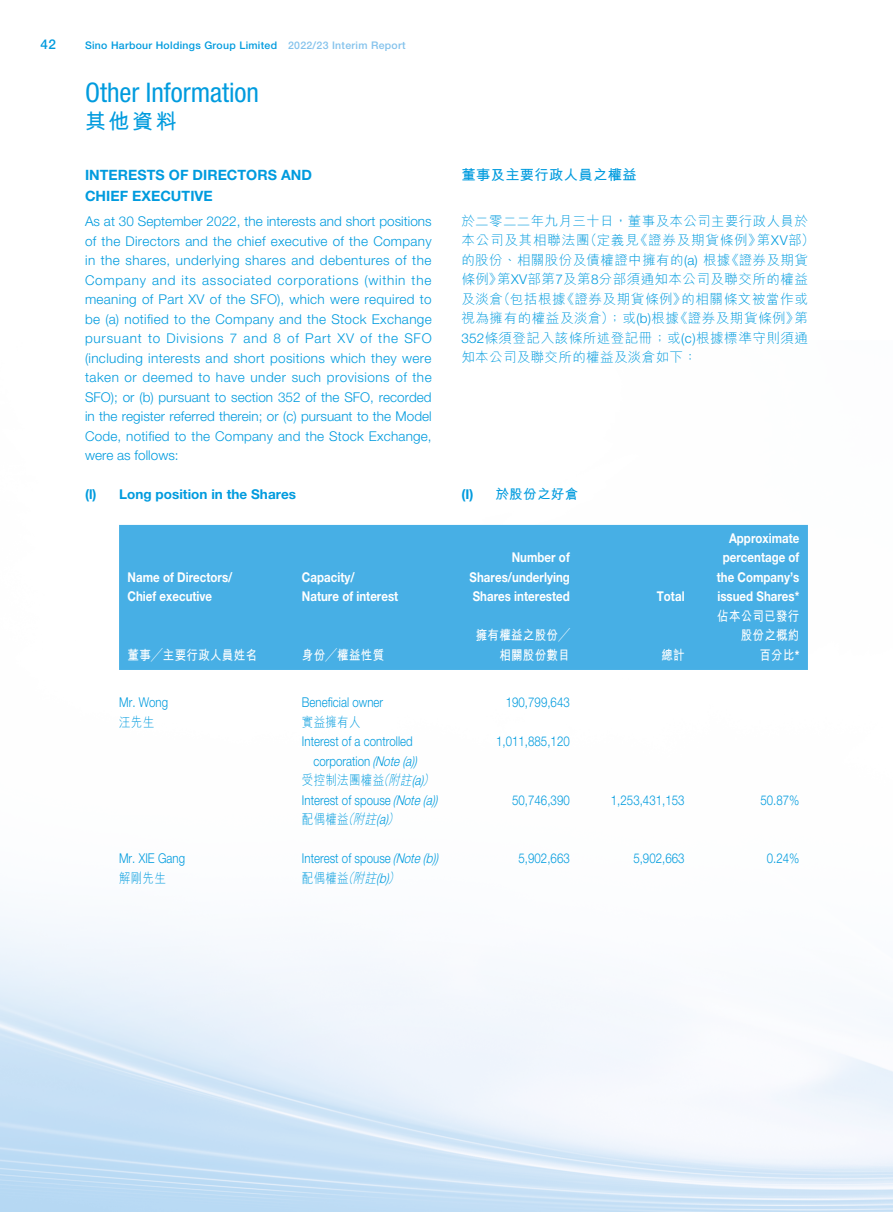
<style>
.page{position:relative;width:893px;height:1212px;background:#fff}
.page>*{position:absolute;margin:0;border:0;box-sizing:border-box;transform-origin:0 0}
.t1{font:condensed 27px "Helvetica Neue LT Std";color:#009bde}
.t2{font:700 21px "M Hei HK";color:#009bde}
.t3{font:700 14.25px/20.2px "Helvetica Neue LT Std";letter-spacing:.005em;color:#009bde}
.t4{font:700 14.25px "M Hei HK";letter-spacing:.03em;color:#009bde}
.t5{font:300 13.5px/19.5px "Helvetica Neue LT Std";letter-spacing:.005em;color:#009bde;text-align:justify}
.t6{font:300 13.5px/19.5px "M Hei HK";letter-spacing:.035em;color:#009bde}
.t7{font:300 13.5px/19.5px "Helvetica Neue LT Std";letter-spacing:.005em;color:#009bde;text-align:right;scale:.85 1}
.t8{font:700 13.5px/19.5px "Helvetica Neue LT Std";letter-spacing:.005em;color:#fff;scale:.85 1}
.t9{font:700 13.5px/19.5px "M Hei HK";letter-spacing:.03em;color:#fff;text-align:right;scale:.85 1}
.t10{font:300 13.5px "M Hei HK";letter-spacing:.035em;color:#009bde;scale:.85 1}
.t11{font:700 13.5px "Helvetica Neue LT Std";letter-spacing:.005em;color:#009bde}
.t12{font:700 13.5px "M Hei HK";letter-spacing:.03em;color:#009bde}
.t13{font:500 13.5px "Helvetica Neue LT Std";color:#009bde}
.t14{font:500 10.5px "Helvetica Neue LT Std";letter-spacing:.03em;color:#009bde}
.s1{color:#83c2ec}
.s2{font-family:"Helvetica Neue LT Std"}
.s3{font-style:italic}
.s4{font-family:"Helvetica Neue LT Std";font-style:italic}
</style>
<div class="page">
<div style="left:119px;top:525px;width:689px;height:145px;background:#47afe5"></div>
<p class="t13" style="left:41px;top:36px;width:17px">42</p>
<p class="t14" style="left:85px;top:39px;width:322px">Sino Harbour Holdings Group Limited <span class="s1">2022/23 Interim Report</span></p>
<h1 class="t1" style="left:85px;top:77px;width:175px">Other Information</h1>
<h2 class="t2" style="left:85px;top:106px;width:93px">其他資料</h2>
<p class="t3" style="left:85px;top:165px;width:228px">INTERESTS OF DIRECTORS AND<br>CHIEF EXECUTIVE</p>
<p class="t5" style="left:85px;top:212px;width:348px">As at 30 September 2022, the interests and short positions of the Directors and the chief executive of the Company in the shares, underlying shares and debentures of the Company and its associated corporations (within the meaning of Part XV of the SFO), which were required to be (a) notified to the Company and the Stock Exchange pursuant to Divisions 7 and 8 of Part XV of the SFO (including interests and short positions which they were taken or deemed to have under such provisions of the SFO); or (b) pursuant to section 352 of the SFO, recorded in the register referred therein; or (c) pursuant to the Model Code, notified to the Company and the Stock Exchange, were as follows:</p>
<p class="t11" style="left:85px;top:486px;width:213px">(l) Long position in the Shares</p>
<p class="t8" style="left:128px;top:567px;width:125px">Name of Directors/<br>Chief executive</p>
<p class="t8" style="left:302px;top:567px;width:115px">Capacity/<br>Nature of interest</p>
<p class="t9" style="left:128px;top:644px;width:154px">董事╱主要行政人員姓名</p>
<p class="t9" style="left:302px;top:644px;width:98px">身份╱權益性質</p>
<p class="t4" style="left:461px;top:165px;width:177px">董事及主要行政人員之權益</p>
<p class="t6" style="left:461px;top:211px;width:355px">於二零二二年九月三十日，董事及本公司主要行政人員於本公司及其相聯法團（定義見《證券及期貨條例》第<span class="s2">XV</span>部）的股份、相關股份及債權證中擁有的<span class="s2">(a)</span> 根據《證券及期貨條例》第<span class="s2">XV</span>部第<span class="s2">7</span>及第<span class="s2">8</span>分部須通知本公司及聯交所的權益及淡倉（包括根據《證券及期貨條例》的相關條文被當作或視為擁有的權益及淡倉）；或<span class="s2">(b)</span>根據《證券及期貨條例》第<br><span class="s2">352</span>條須登記入該條所述登記冊；或<span class="s2">(c)</span>根據標準守則須通知本公司及聯交所的權益及淡倉如下：</p>
<p class="t12" style="left:461px;top:484px;width:118px"><span class="s2">(I)</span> 於股份之好倉</p>
<p class="t8" style="left:470px;top:547px;width:119px;text-align:justify;text-indent:42px">Number of Shares/underlying Shares interested</p>
<p class="t9" style="left:476px;top:624px;width:112px">擁有權益之股份╱相關股份數目</p>
<p class="t8" style="left:657px;top:586px;width:34px">Total</p>
<p class="t9" style="left:661px;top:644px;width:29px">總計</p>
<p class="t8" style="left:717px;top:528px;width:99px;text-align:right">Approximate percentage of the Company’s issued Shares*</p>
<p class="t9" style="left:717px;top:605px;width:98px">佔本公司已發行股份之概約<br>百分比<span class="s2">*</span></p>
<p class="t7" style="left:119px;top:692px;width:59px">Mr. Wong</p>
<p class="t7" style="left:302px;top:692px;width:97px">Beneficial owner</p>
<p class="t7" style="left:506px;top:692px;width:77px">190,799,643</p>
<p class="t10" style="left:119px;top:715px;width:43px">汪先生</p>
<p class="t10" style="left:302px;top:715px;width:71px">實益擁有人</p>
<p class="t7" style="left:302px;top:731px;width:136px">Interest of a controlled corporation <span class="s3">(Note(a))</span></p>
<p class="t7" style="left:496px;top:731px;width:88px">1,011,885,120</p>
<p class="t10" style="left:302px;top:773px;width:160px">受控制法團權益<span class="s3">（附註</span><span class="s4">(a)</span><span class="s3">）</span></p>
<p class="t7" style="left:302px;top:790px;width:161px">Interest of spouse <span class="s3">(Note(a))</span></p>
<p class="t7" style="left:512px;top:790px;width:69px">50,746,390</p>
<p class="t7" style="left:611px;top:790px;width:88px">1,253,431,153</p>
<p class="t7" style="left:760px;top:790px;width:47px">50.87%</p>
<p class="t10" style="left:302px;top:812px;width:118px">配偶權益<span class="s3">（附註</span><span class="s4">(a)</span><span class="s3">）</span></p>
<p class="t7" style="left:119px;top:848px;width:79px">Mr. XIE Gang</p>
<p class="t7" style="left:302px;top:848px;width:161px">Interest of spouse <span class="s3">(Note(b))</span></p>
<p class="t7" style="left:518px;top:848px;width:62px">5,902,663</p>
<p class="t7" style="left:633px;top:848px;width:62px">5,902,663</p>
<p class="t7" style="left:767px;top:848px;width:40px">0.24%</p>
<p class="t10" style="left:119px;top:871px;width:57px">解剛先生</p>
<p class="t10" style="left:302px;top:871px;width:119px">配偶權益<span class="s3">（附註</span><span class="s4">(b)</span><span class="s3">）</span></p>
</div>
